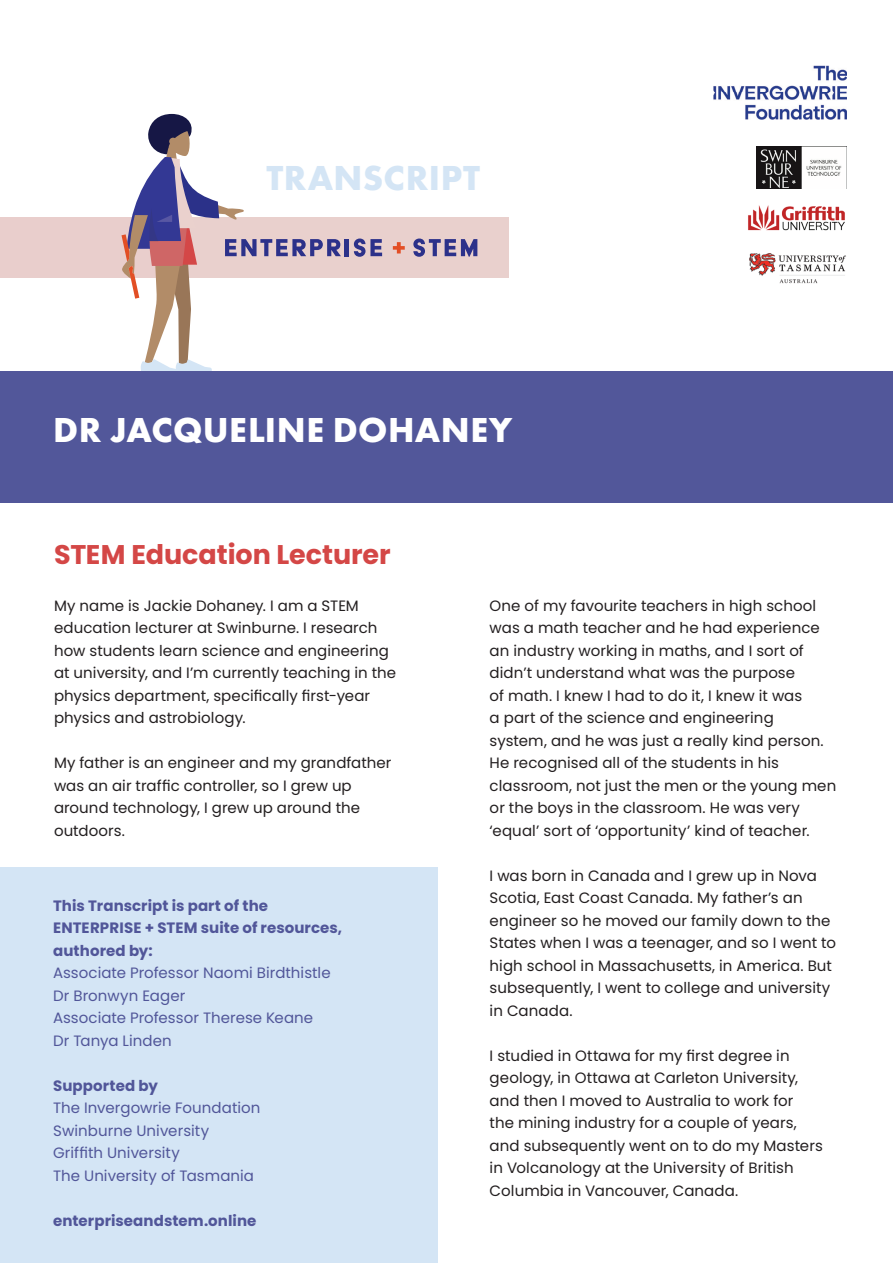
<style>
.page{position:relative;width:893px;height:1263px;background:#fff}
.page>*{position:absolute;margin:0;border:0;box-sizing:border-box;transform-origin:0 0}
.t1{font:700 36px "Futura PT";letter-spacing:.015em;color:#fff}
.t2{font:700 36px "Futura PT";letter-spacing:.01em;color:#d4e5f5}
.t3{font:700 27px "Poppins";letter-spacing:-.005em;color:#d44746}
.t4{font:15px/22.5px "Poppins";letter-spacing:.005em;color:#231f20}
.t5{font:15px/22.5px "Poppins";letter-spacing:.005em;color:#515699}
.t6{font:700 15px/22.5px "Poppins";letter-spacing:.005em;color:#515699}
</style>
<div class="page">
<div style="left:140px;top:217px;width:368px;height:61px;background:#e9d0cd"></div>
<hr style="left:345px;top:239px;width:4px;height:17px;background:#2c318a">
<svg style="left:354px;top:238px;width:28px;height:19px"></svg>
<svg style="left:393px;top:242px;width:12px;height:11px"></svg>
<svg style="left:413px;top:238px;width:64px;height:19px"></svg>
<div style="left:0;top:217px;width:164px;height:61px;background:#e9cecc"></div>
<svg style="left:122px;top:114px;width:219px;height:257px"></svg>
<div style="left:0;top:867px;width:437px;height:396px;background:#d4e5f5"></div>
<div style="left:0;top:371px;width:893px;height:131px;background:#52579a"></div>
<img style="left:748px;top:205px;width:98px;height:79px">
<img style="left:714px;top:65px;width:133px;height:55px">
<img style="left:757px;top:146px;width:90px;height:42px">
<h1 class="t2" style="left:266px;top:155px;width:215px">TRANSCRIPT</h1>
<h1 class="t1" style="left:53px;top:407px;width:460px">DR JACQUELINE DOHANEY</h1>
<h2 class="t3" style="left:54px;top:539px;width:338px">STEM Education Lecturer</h2>
<p class="t4" style="left:54px;top:594px;width:344px">My name is Jackie Dohaney. I am a STEM education lecturer at Swinburne. I research how students learn science and engineering at university, and I’m currently teaching in the physics department, specifically first-year physics and astrobiology.</p>
<p class="t4" style="left:54px;top:752px;width:339px">My father is an engineer and my grandfather was an air traffic controller, so I grew up around technology, I grew up around the outdoors.</p>
<p class="t6" style="left:53px;top:894px;width:291px">This Transcript is part of the<br>ENTERPRISE + STEM suite of resources, authored by:</p>
<p class="t5" style="left:53px;top:962px;width:279px">Associate Professor Naomi Birdthistle<br>Dr Bronwyn Eager<br>Associate Professor Therese Keane<br>Dr Tanya Linden</p>
<p class="t6" style="left:53px;top:1074px;width:106px">Supported by</p>
<p class="t5" style="left:53px;top:1097px;width:209px">The Invergowrie Foundation<br>Swinburne University<br>Griffith University<br>The University of Tasmania</p>
<p class="t6" style="left:53px;top:1209px;width:205px">enterpriseandstem.online</p>
<p class="t4" style="left:490px;top:594px;width:348px">One of my favourite teachers in high school was a math teacher and he had experience an industry working in maths, and I sort of didn’t understand what was the purpose<br>of math. I knew I had to do it, I knew it was<br>a part of the science and engineering<br>system, and he was just a really kind person.<br>He recognised all of the students in his classroom, not just the men or the young men or the boys in the classroom. He was very ‘equal’ sort of ‘opportunity’ kind of teacher.</p>
<p class="t4" style="left:490px;top:864px;width:348px">I was born in Canada and I grew up in Nova Scotia, East Coast Canada. My father’s an engineer so he moved our family down to the States when I was a teenager, and so I went to high school in Massachusetts, in America. But subsequently, I went to college and university in Canada.</p>
<p class="t4" style="left:490px;top:1044px;width:335px">I studied in Ottawa for my first degree in geology, in Ottawa at Carleton University, and then I moved to Australia to work for<br>the mining industry for a couple of years, and subsequently went on to do my Masters in Volcanology at the University of British Columbia in Vancouver, Canada.</p>
</div>
